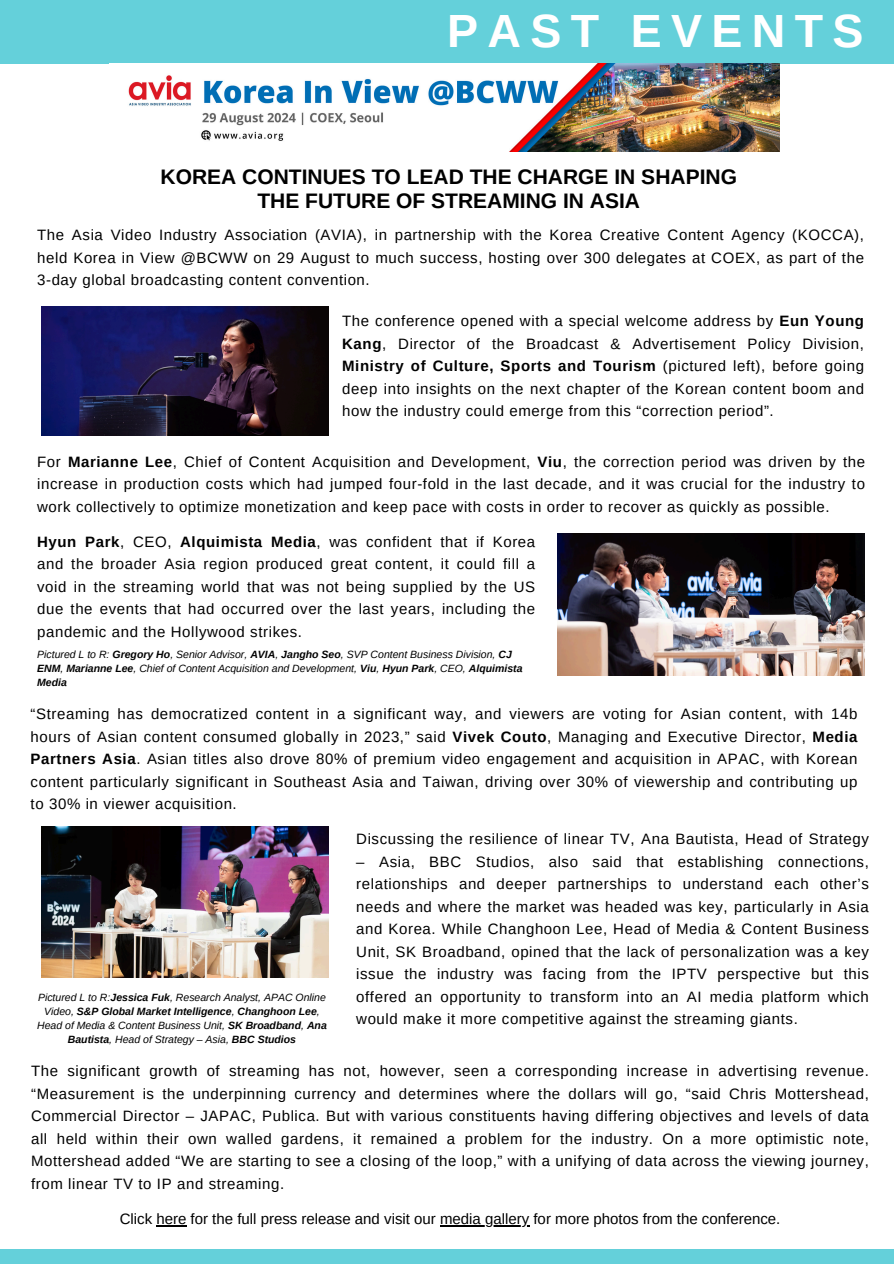
<style>
.page{position:relative;width:894px;height:1264px;background:#fff}
.page>*{position:absolute;margin:0;border:0;box-sizing:border-box;transform-origin:0 0}
.t1{font:700 46.5px "Arimo";letter-spacing:.2em;color:#fff}
.t2{font:700 21px "Arimo";color:#000}
.t3{font:15px/22.5px "Arimo";letter-spacing:.04em;color:#000;text-align:justify}
.t4{font:15px "Arimo";color:#000}
.t5{font:italic 10.5px/14px "Arimo";color:#000}
.s1{font-weight:700}
</style>
<div class="page">
<div style="left:0;top:0;width:893px;height:14px;background:#64d0da"></div>
<div style="left:0;top:1248px;width:893px;height:15px;background:#64d0da"></div>
<div style="left:0;top:7px;width:893px;height:56px;background:#64d0da"></div>
<img style="left:128px;top:64px;width:651px;height:88px">
<img style="left:42px;top:307px;width:287px;height:128px">
<img style="left:557px;top:533px;width:307px;height:142px">
<img style="left:42px;top:826px;width:287px;height:151px">
<hr style="left:156px;top:1224px;width:30px;height:1px;background:#000">
<hr style="left:440px;top:1224px;width:89px;height:1px;background:#000">
<p class="t1" style="left:447px;top:5px;width:418px">PAST EVENTS</p>
<p class="t2" style="left:160px;top:165px;width:578px">KOREA CONTINUES TO LEAD THE CHARGE IN SHAPING</p>
<p class="t2" style="left:257px;top:189px;width:384px">THE FUTURE OF STREAMING IN ASIA</p>
<p class="t3" style="left:37px;top:224px;width:828px">The Asia Video Industry Association (AVIA), in partnership with the Korea Creative Content Agency (KOCCA), held Korea in View @BCWW on 29 August to much success, hosting over 300 delegates at COEX, as part of the 3-day global broadcasting content convention.</p>
<p class="t3" style="left:342px;top:310px;width:523px">The conference opened with a special welcome address by <span class="s1">Eun Young Kang</span>, Director of the Broadcast &amp; Advertisement Policy Division, <span class="s1">Ministry of Culture, Sports and Tourism</span> (pictured left), before going deep into insights on the next chapter of the Korean content boom and how the industry could emerge from this “correction period”.</p>
<p class="t3" style="left:37px;top:450px;width:829px">For <span class="s1">Marianne Lee</span>, Chief of Content Acquisition and Development, <span class="s1">Viu</span>, the correction period was driven by the increase in production costs which had jumped four-fold in the last decade, and it was crucial for the industry to work collectively to optimize monetization and keep pace with costs in order to recover as quickly as possible.</p>
<h3 class="t3" style="left:37px;top:530px;width:499px"><span class="s1">Hyun Park</span>, CEO, <span class="s1">Alquimista Media</span>, was confident that if Korea and the broader Asia region produced great content, it could fill a void in the streaming world that was not being supplied by the US due the events that had occurred over the last years, including the pandemic and the Hollywood strikes.</h3>
<p class="t5" style="left:37px;top:647px;width:486px">Pictured L to R: <span class="s1">Gregory Ho</span>, Senior Advisor, <span class="s1">AVIA</span>, <span class="s1">Jangho Seo</span>, SVP Content Business Division, <span class="s1">CJ<br>ENM</span>, <span class="s1">Marianne Lee</span>, Chief of Content Acquisition and Development, <span class="s1">Viu</span>, <span class="s1">Hyun Park</span>, CEO, <span class="s1">Alquimista<br>Media</span></p>
<p class="t3" style="left:31px;top:702px;width:828px">“Streaming has democratized content in a significant way, and viewers are voting for Asian content, with 14b hours of Asian content consumed globally in 2023,” said <span class="s1">Vivek Couto</span>, Managing and Executive Director, <span class="s1">Media Partners Asia</span>. Asian titles also drove 80% of premium video engagement and acquisition in APAC, with Korean content particularly significant in Southeast Asia and Taiwan, driving over 30% of viewership and contributing up to 30% in viewer acquisition.</p>
<p class="t3" style="left:356px;top:827px;width:514px">Discussing the resilience of linear TV, Ana Bautista, Head of Strategy</p>
<p class="t3" style="left:356px;top:850px;width:514px">– Asia, BBC Studios, also said that establishing connections, relationships and deeper partnerships to understand each other’s needs and where the market was headed was key, particularly in Asia and Korea. While Changhoon Lee, Head of Media &amp; Content Business Unit, SK Broadband, opined that the lack of personalization was a key issue the industry was facing from the IPTV perspective but this offered an opportunity to transform into an AI media platform which would make it more competitive against the streaming giants.</p>
<p class="t3" style="left:31px;top:1059px;width:839px">The significant growth of streaming has not, however, seen a corresponding increase in advertising revenue. “Measurement is the underpinning currency and determines where the dollars will go, “said Chris Mottershead, Commercial Director – JAPAC, Publica. But with various constituents having differing objectives and levels of data all held within their own walled gardens, it remained a problem for the industry. On a more optimistic note, Mottershead added “We are starting to see a closing of the loop,” with a unifying of data across the viewing journey, from linear TV to IP and streaming.</p>
<p class="t5" style="left:37px;top:990px;width:291px;text-align:center">Pictured L to R:<span class="s1">Jessica Fuk</span>, Research Analyst, APAC Online Video, <span class="s1">S&amp;P Global Market Intelligence</span>, <span class="s1">Changhoon Lee</span>, Head of Media &amp; Content Business Unit, <span class="s1">SK Broadband</span>, <span class="s1">Ana Bautista</span>, Head of Strategy – Asia, <span class="s1">BBC Studios</span></p>
<p class="t4" style="left:120px;top:1210px;width:662px">Click here for the full press release and visit our media gallery for more photos from the conference.</p>
</div>
